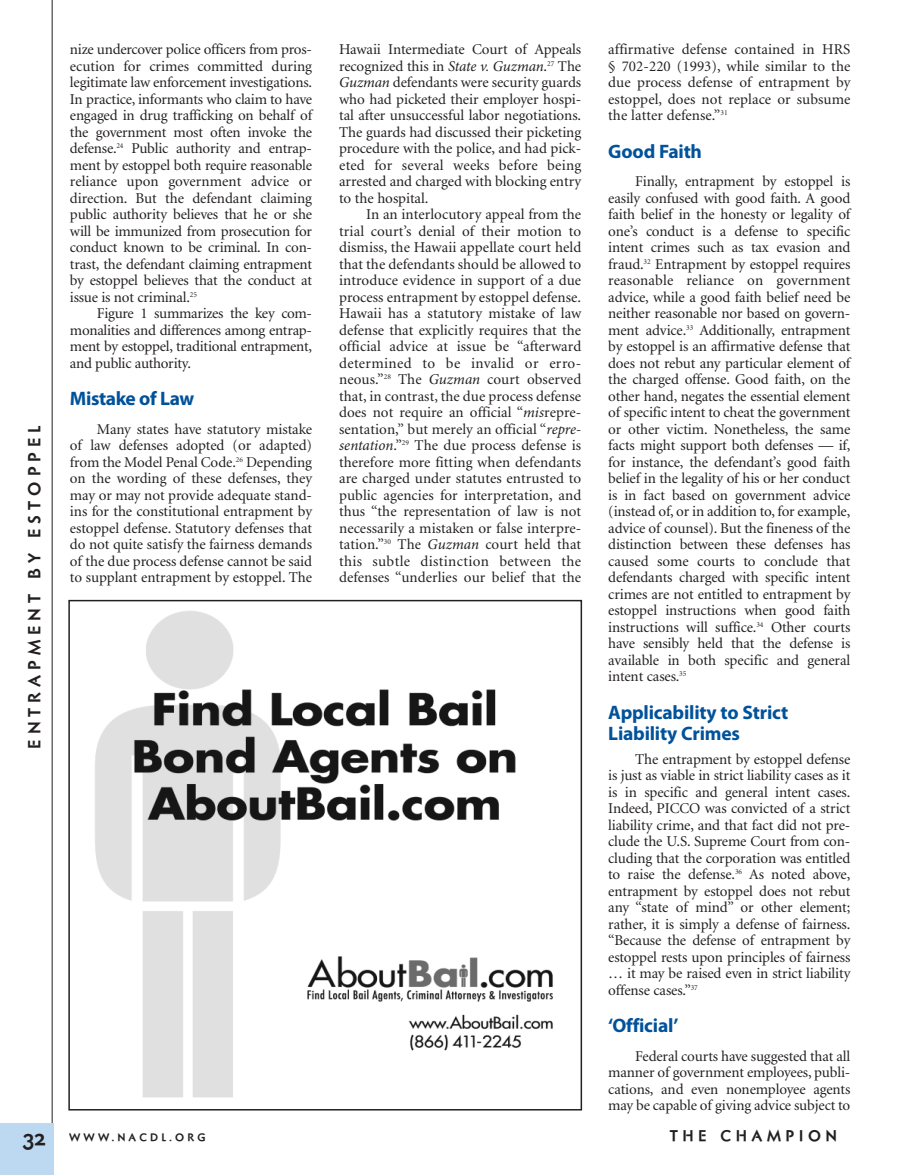
<style>
.page{position:relative;width:905px;height:1175px;background:#fff}
.page>*{position:absolute;margin:0;border:0;box-sizing:border-box;transform-origin:0 0}
.t1{font:700 19.5px/21px "Myriad Pro";letter-spacing:-.01em;color:#01529b}
.t2{font:700 16.5px "Naniara";letter-spacing:.3em;color:#231f20}
.t3{font:15px/16.5px "Minion";letter-spacing:-.005em;color:#231f20;text-align:justify}
.t4{font:700 15px "Naniara";letter-spacing:.3em;color:#231f20}
.t5{font:700 10.5px "Naniara";letter-spacing:.3em;color:#231f20}
.s1{font-family:"Minion Pro";font-style:italic}
.s2{font-size:21px}
</style>
<div class="page">
<svg style="left:51px;top:0;width:2px;height:1123px;background:#908e8f"></svg>
<div style="left:0;top:1123px;width:54px;height:51px;background:#bcd9f1"></div>
<img style="left:95px;top:611px;width:459px;height:487px">
<div style="left:68px;top:600px;width:514px;height:510px;border:2px solid #231f20"></div>
<p class="t2" style="left:28px;top:748px;width:324px;rotate:-90deg">ENTRAPMENT BY ESTOPPEL</p>
<p class="t3" style="left:70px;top:42px;width:244px">nize undercover police officers from pros&shy;ecution for crimes committed during legitimate law enforcement investigations.<br>In practice, informants who claim to have engaged in drug trafficking on behalf of the government most often invoke the defense.<sup>24</sup> Public authority and entrap&shy;ment by estoppel both require reasonable reliance upon government advice or direction. But the defendant claiming public authority believes that he or she will be immunized from prosecution for conduct known to be criminal. In con&shy;trast, the defendant claiming entrapment by estoppel believes that the conduct at issue is not criminal.<sup>25</sup></p>
<p class="t3" style="left:70px;top:306px;width:244px;text-indent:27px">Figure 1 summarizes the key com&shy;monalities and differences among entrap&shy;ment by estoppel, traditional entrapment, and public authority.</p>
<h1 class="t1" style="left:70px;top:389px;width:126px">Mistake of Law</h1>
<p class="t3" style="left:70px;top:422px;width:244px;text-indent:27px">Many states have statutory mistake of law defenses adopted (or adapted) from the Model Penal Code.<sup>26</sup> Depending on the wording of these defenses, they may or may not provide adequate stand&shy;ins for the constitutional entrapment by estoppel defense. Statutory defenses that do not quite satisfy the fairness demands of the due process defense cannot be said to supplant entrapment by estoppel. The</p>
<p class="t3" style="left:339px;top:42px;width:244px">Hawaii Intermediate Court of Appeals recognized this in <span class="s1">State v. Guzman</span>.<sup>27</sup> The <span class="s1">Guzman</span> defendants were security guards who had picketed their employer hospi&shy;tal after unsuccessful labor negotiations.<br>The guards had discussed their picketing procedure with the police, and had pick&shy;eted for several weeks before being arrested and charged with blocking entry to the hospital.</p>
<p class="t3" style="left:339px;top:207px;width:244px;text-indent:27px">In an interlocutory appeal from the trial court’s denial of their motion to dismiss, the Hawaii appellate court held that the defendants should be allowed to introduce evidence in support of a due process entrapment by estoppel defense.<br>Hawaii has a statutory mistake of law defense that explicitly requires that the official advice at issue be “afterward determined to be invalid or erro&shy;neous.”<sup>28</sup> The <span class="s1">Guzman</span> court observed that, in contrast, the due process defense does not require an official “<span class="s1">mis</span>repre&shy;sentation,” but merely an official “<span class="s1">repre&shy;sentation</span>.”<sup>29</sup> The due process defense is therefore more fitting when defendants are charged under statutes entrusted to public agencies for interpretation, and thus “the representation of law is not necessarily a mistaken or false interpre&shy;tation.”<sup>30</sup> The <span class="s1">Guzman</span> court held that this subtle distinction between the defenses “underlies our belief that the</p>
<p class="t3" style="left:608px;top:42px;width:244px">affirmative defense contained in HRS § 702-220 (1993), while similar to the due process defense of entrapment by estoppel, does not replace or subsume the latter defense.”<sup>31</sup></p>
<h1 class="t1" style="left:608px;top:142px;width:95px">Good Faith</h1>
<p class="t3" style="left:608px;top:174px;width:244px;text-indent:27px">Finally, entrapment by estoppel is easily confused with good faith. A good faith belief in the honesty or legality of one’s conduct is a defense to specific intent crimes such as tax evasion and fraud.<sup>32</sup> Entrapment by estoppel requires reasonable reliance on government advice, while a good faith belief need be neither reasonable nor based on govern&shy;ment advice.<sup>33</sup> Additionally, entrapment by estoppel is an affirmative defense that does not rebut any particular element of the charged offense. Good faith, on the other hand, negates the essential element of specific intent to cheat the government or other victim. Nonetheless, the same facts might support both defenses — if, for instance, the defendant’s good faith belief in the legality of his or her conduct is in fact based on government advice (instead of, or in addition to, for example, advice of counsel). But the fineness of the distinction between these defenses has caused some courts to conclude that defendants charged with specific intent crimes are not entitled to entrapment by estoppel instructions when good faith instructions will suffice.<sup>34</sup> Other courts have sensibly held that the defense is available in both specific and general intent cases.<sup>35</sup></p>
<h1 class="t1" style="left:608px;top:703px;width:181px">Applicability to Strict<br>Liability Crimes</h1>
<p class="t3" style="left:608px;top:752px;width:244px;text-indent:27px">The entrapment by estoppel defense is just as viable in strict liability cases as it is in specific and general intent cases.<br>Indeed, PICCO was convicted of a strict liability crime, and that fact did not pre&shy;clude the U.S. Supreme Court from con&shy;cluding that the corporation was entitled to raise the defense.<sup>36</sup> As noted above, entrapment by estoppel does not rebut any “state of mind” or other element; rather, it is simply a defense of fairness. “Because the defense of entrapment by estoppel rests upon principles of fairness … it may be raised even in strict liability offense cases.”<sup>37</sup></p>
<h1 class="t1" style="left:608px;top:1016px;width:72px">‘Official’</h1>
<p class="t3" style="left:608px;top:1049px;width:244px;text-indent:27px">Federal courts have suggested that all manner of government employees, publi&shy;cations, and even nonemployee agents may be capable of giving advice subject to</p>
<p class="t5" style="left:22px;top:1133px;width:185px"><span class="s2">32</span> WWW.NACDL.ORG</p>
<p class="t4" style="left:669px;top:1130px;width:169px">THE CHAMPION</p>
</div>
